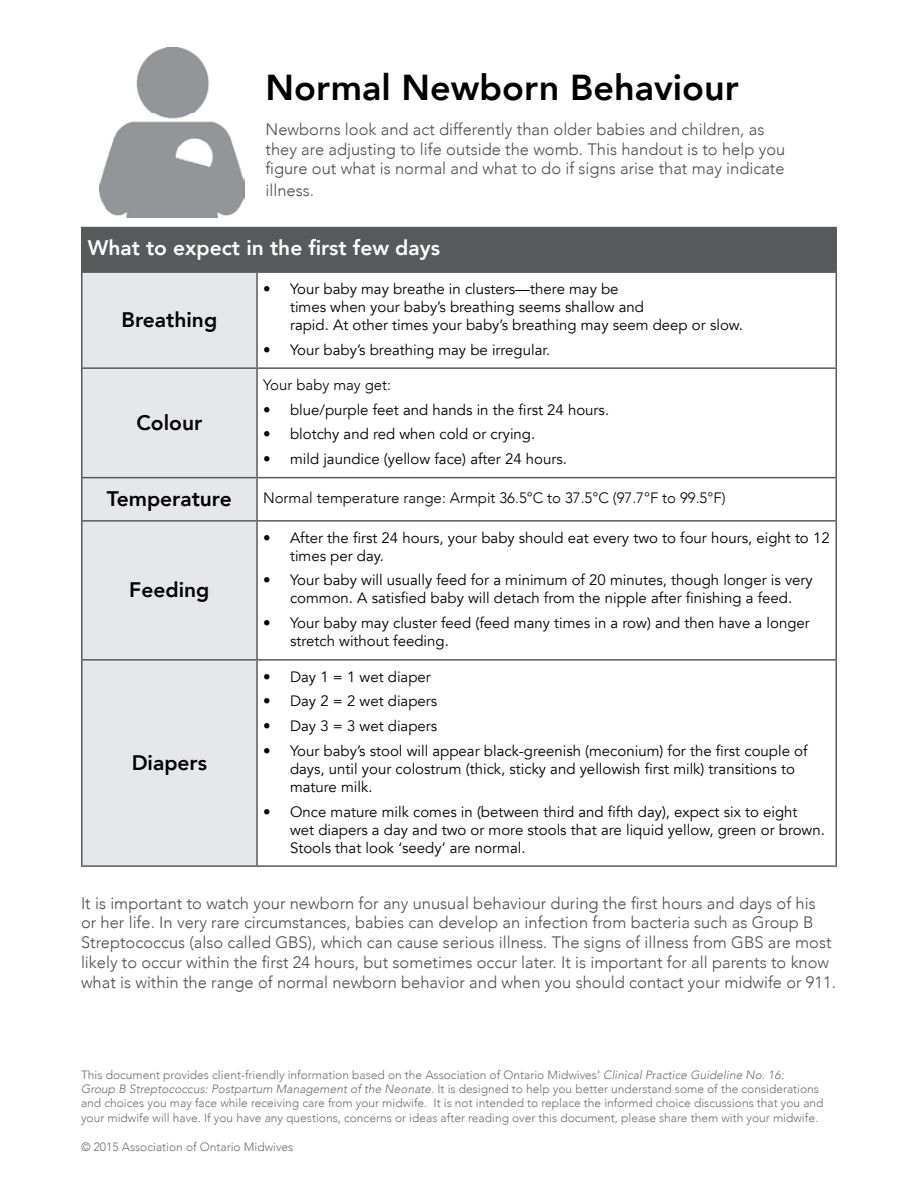
<style>
.page{position:relative;width:918px;height:1188px;background:#fff}
.page>*{position:absolute;margin:0;border:0;box-sizing:border-box;transform-origin:0 0}
.t1{font:800 36px "Avenir";color:#000}
.t2{font:800 21px "Avenir";color:#000}
.t3{font:800 21px "Avenir";color:#fff}
.t4{font:300 16.5px/19.8px "Avenir";color:#4d4d4f}
.t5{font:15px/18px "Avenir";color:#000}
.t6{font:300 15px "Avenir";color:#000}
.t7{font:300 12px/14.4px "Avenir";color:#6d6e71}
.s1{font-style:italic}
</style>
<div class="page">
<img style="left:99px;top:48px;width:145px;height:170px">
<div style="left:82px;top:228px;width:754px;height:44px;background:#58595b"></div>
<div style="left:82px;top:273px;width:174px;height:592px;background:#e6e7e8"></div>
<hr style="left:81px;top:227px;width:176px;height:1px;background:#58595b">
<hr style="left:81px;top:228px;width:1px;height:43px;background:#58595b">
<hr style="left:257px;top:227px;width:580px;height:1px;background:#58595b">
<hr style="left:836px;top:228px;width:1px;height:43px;background:#58595b">
<hr style="left:81px;top:271px;width:176px;height:2px;background:#58595b">
<hr style="left:81px;top:273px;width:1px;height:94px;background:#58595b">
<hr style="left:257px;top:271px;width:580px;height:2px;background:#58595b">
<hr style="left:256px;top:273px;width:2px;height:94px;background:#58595b">
<hr style="left:836px;top:273px;width:1px;height:94px;background:#58595b">
<hr style="left:81px;top:367px;width:176px;height:2px;background:#58595b">
<hr style="left:81px;top:369px;width:1px;height:108px;background:#58595b">
<hr style="left:257px;top:367px;width:580px;height:2px;background:#58595b">
<hr style="left:256px;top:369px;width:2px;height:108px;background:#58595b">
<hr style="left:836px;top:369px;width:1px;height:108px;background:#58595b">
<hr style="left:81px;top:477px;width:176px;height:1px;background:#58595b">
<hr style="left:81px;top:478px;width:1px;height:42px;background:#58595b">
<hr style="left:257px;top:477px;width:580px;height:1px;background:#58595b">
<hr style="left:256px;top:478px;width:2px;height:42px;background:#58595b">
<hr style="left:836px;top:478px;width:1px;height:42px;background:#58595b">
<hr style="left:81px;top:520px;width:176px;height:2px;background:#58595b">
<hr style="left:81px;top:522px;width:1px;height:137px;background:#58595b">
<hr style="left:257px;top:520px;width:580px;height:2px;background:#58595b">
<hr style="left:256px;top:522px;width:2px;height:137px;background:#58595b">
<hr style="left:836px;top:522px;width:1px;height:137px;background:#58595b">
<hr style="left:81px;top:659px;width:176px;height:2px;background:#58595b">
<hr style="left:81px;top:661px;width:1px;height:204px;background:#58595b">
<hr style="left:257px;top:659px;width:580px;height:2px;background:#58595b">
<hr style="left:256px;top:661px;width:2px;height:204px;background:#58595b">
<hr style="left:836px;top:661px;width:1px;height:204px;background:#58595b">
<hr style="left:81px;top:865px;width:176px;height:2px;background:#58595b">
<hr style="left:257px;top:865px;width:580px;height:2px;background:#58595b">
<h1 class="t1" style="left:266px;top:54px;width:475px">Normal Newborn Behaviour</h1>
<p class="t4" style="left:266px;top:119px;width:521px">Newborns look and act differently than older babies and children, as they are adjusting to life outside the womb. This handout is to help you figure out what is normal and what to do if signs arise that may indicate</p>
<p class="t4" style="left:266px;top:180px;width:50px">illness.</p>
<h2 class="t3" style="left:88px;top:228px;width:354px">What to expect in the first few days</h2>
<h2 class="t2" style="left:122px;top:301px;width:97px">Breathing</h2>
<h2 class="t2" style="left:137px;top:404px;width:67px">Colour</h2>
<p class="t5" style="left:290px;top:280px;width:455px;text-indent:-27px">• Your baby may breathe in clusters—there may be<br>times when your baby’s breathing seems shallow and<br>rapid. At other times your baby’s breathing may seem deep or slow.</p>
<p class="t5" style="left:263px;top:341px;width:289px">• Your baby’s breathing may be irregular.</p>
<p class="t6" style="left:263px;top:376px;width:130px">Your baby may get:</p>
<p class="t5" style="left:263px;top:401px;width:348px">• blue/purple feet and hands in the first 24 hours.</p>
<p class="t5" style="left:263px;top:426px;width:274px">• blotchy and red when cold or crying.</p>
<p class="t5" style="left:263px;top:450px;width:305px">• mild jaundice (yellow face) after 24 hours.</p>
<h2 class="t2" style="left:107px;top:480px;width:126px">Temperature</h2>
<p class="t6" style="left:263px;top:489px;width:464px">Normal temperature range: Armpit 36.5°C to 37.5°C (97.7°F to 99.5°F)</p>
<h2 class="t2" style="left:129px;top:571px;width:82px">Feeding</h2>
<h2 class="t2" style="left:132px;top:744px;width:77px">Diapers</h2>
<p class="t5" style="left:290px;top:529px;width:541px;text-indent:-27px">• After the first 24 hours, your baby should eat every two to four hours, eight to 12 times per day.</p>
<p class="t5" style="left:263px;top:572px;width:551px;text-align:center">• Your baby will usually feed for a minimum of 20 minutes, though longer is very common. A satisfied baby will detach from the nipple after finishing a feed.</p>
<p class="t5" style="left:290px;top:614px;width:521px;text-indent:-27px">• Your baby may cluster feed (feed many times in a row) and then have a longer stretch without feeding.</p>
<p class="t5" style="left:263px;top:668px;width:169px">• Day 1 = 1 wet diaper</p>
<p class="t5" style="left:263px;top:692px;width:176px">• Day 2 = 2 wet diapers</p>
<p class="t5" style="left:263px;top:717px;width:176px">• Day 3 = 3 wet diapers</p>
<p class="t5" style="left:290px;top:742px;width:519px;text-indent:-27px">• Your baby’s stool will appear black-greenish (meconium) for the first couple of days, until your colostrum (thick, sticky and yellowish first milk) transitions to mature milk.</p>
<p class="t5" style="left:290px;top:803px;width:536px;text-indent:-27px">• Once mature milk comes in (between third and fifth day), expect six to eight wet diapers a day and two or more stools that are liquid yellow, green or brown.<br>Stools that look ‘seedy’ are normal.</p>
<p class="t4" style="left:81px;top:893px;width:757px">It is important to watch your newborn for any unusual behaviour during the first hours and days of his<br>or her life. In very rare circumstances, babies can develop an infection from bacteria such as Group B Streptococcus (also called GBS), which can cause serious illness. The signs of illness from GBS are most likely to occur within the first 24 hours, but sometimes occur later. It is important for all parents to know what is within the range of normal newborn behavior and when you should contact your midwife or 911.</p>
<p class="t7" style="left:81px;top:1067px;width:744px">This document provides client-friendly information based on the Association of Ontario Midwives’ <span class="s1">Clinical Practice Guideline No. 16:<br>Group B Streptococcus: Postpartum Management of the Neonate</span>. It is designed to help you better understand some of the considerations and choices you may face while receiving care from your midwife. It is not intended to replace the informed choice discussions that you and your midwife will have. If you have any questions, concerns or ideas after reading over this document, please share them with your midwife.</p>
<p class="t7" style="left:81px;top:1139px;width:214px">© 2015 Association of Ontario Midwives</p>
</div>
